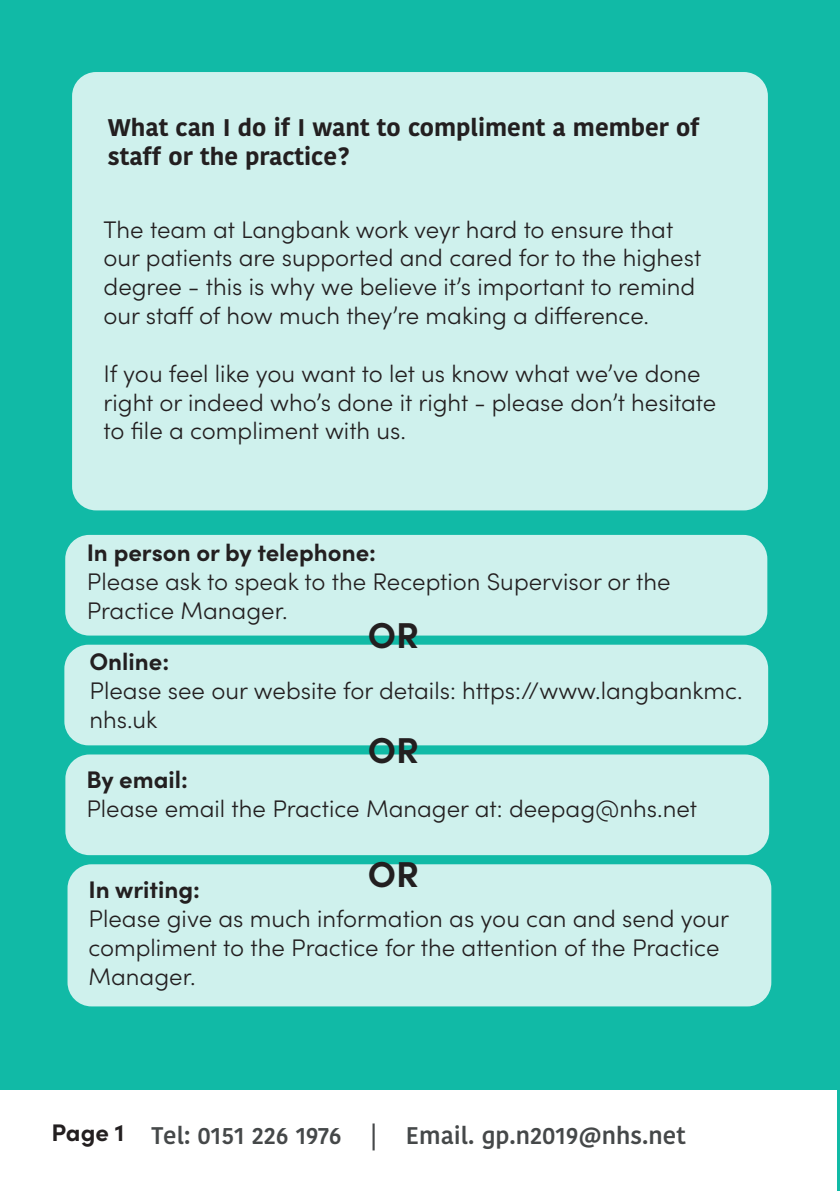
<style>
.page{position:relative;width:840px;height:1191px;background:#fff}
.page>*{position:absolute;margin:0;border:0;box-sizing:border-box;transform-origin:0 0}
.t1{font:700 36px "Sofia Pro";color:#231f20}
.t2{font:300 24px/28.8px "Sofia Pro";color:#231f20}
.t3{font:700 24px/28.8px "Kohinoor Telugu";color:#231f20}
.t4{font:700 24px "Sofia Pro";color:#231f20}
.t5{font:600 24px "Kohinoor Telugu";color:#454849}
</style>
<div class="page">
<div style="left:0;top:0;width:836px;height:1191px;background:#11baa6"></div>
<div style="left:0;top:1090px;width:839px;height:101px;background:#fff"></div>
<div style="left:72px;top:72px;width:695px;height:438px;background:#cff1ed;border-radius:24px"></div>
<hr style="left:836px;top:0;width:3px;height:1191px;background:#11baa6">
<div style="left:65px;top:535px;width:701px;height:100px;background:#cff1ed;border-radius:24px"></div>
<div style="left:64px;top:644px;width:703px;height:101px;background:#cff1ed;border-radius:24px"></div>
<div style="left:65px;top:754px;width:703px;height:101px;background:#cff1ed;border-radius:24px"></div>
<div style="left:67px;top:864px;width:703px;height:142px;background:#cff1ed;border-radius:24px"></div>
<p class="t3" style="left:108px;top:113px;width:592px">What can I do if I want to compliment a member of staff or the practice?</p>
<p class="t2" style="left:103px;top:213px;width:598px">The team at Langbank work veyr hard to ensure that our patients are supported and cared for to the highest degree - this is why we believe it’s important to remind our staff of how much they’re making a difference.</p>
<p class="t2" style="left:103px;top:357px;width:614px">If you feel like you want to let us know what we’ve done right or indeed who’s done it right - please don’t hesitate to file a compliment with us.</p>
<p class="t4" style="left:87px;top:534px;width:291px">In person or by telephone:</p>
<p class="t2" style="left:87px;top:566px;width:585px">Please ask to speak to the Reception Supervisor or the<br>Practice Manager.</p>
<p class="t4" style="left:89px;top:643px;width:81px">Online:</p>
<p class="t2" style="left:89px;top:675px;width:654px">Please see our website for details: https://www.langbankmc. nhs.uk</p>
<p class="t1" style="left:367px;top:607px;width:53px">OR</p>
<p class="t1" style="left:367px;top:722px;width:53px">OR</p>
<p class="t4" style="left:86px;top:761px;width:103px">By email:</p>
<p class="t2" style="left:86px;top:793px;width:612px">Please email the Practice Manager at: deepag@nhs.net</p>
<p class="t1" style="left:367px;top:846px;width:53px">OR</p>
<p class="t4" style="left:88px;top:871px;width:113px">In writing:</p>
<p class="t2" style="left:88px;top:902px;width:641px">Please give as much information as you can and send your compliment to the Practice for the attention of the Practice<br>Manager.</p>
<p class="t4" style="left:52px;top:1113px;width:74px">Page 1</p>
<p class="t5" style="left:151px;top:1121px;width:535px">Tel: 0151 226 1976 | Email. gp.n2019@nhs.net</p>
</div>
